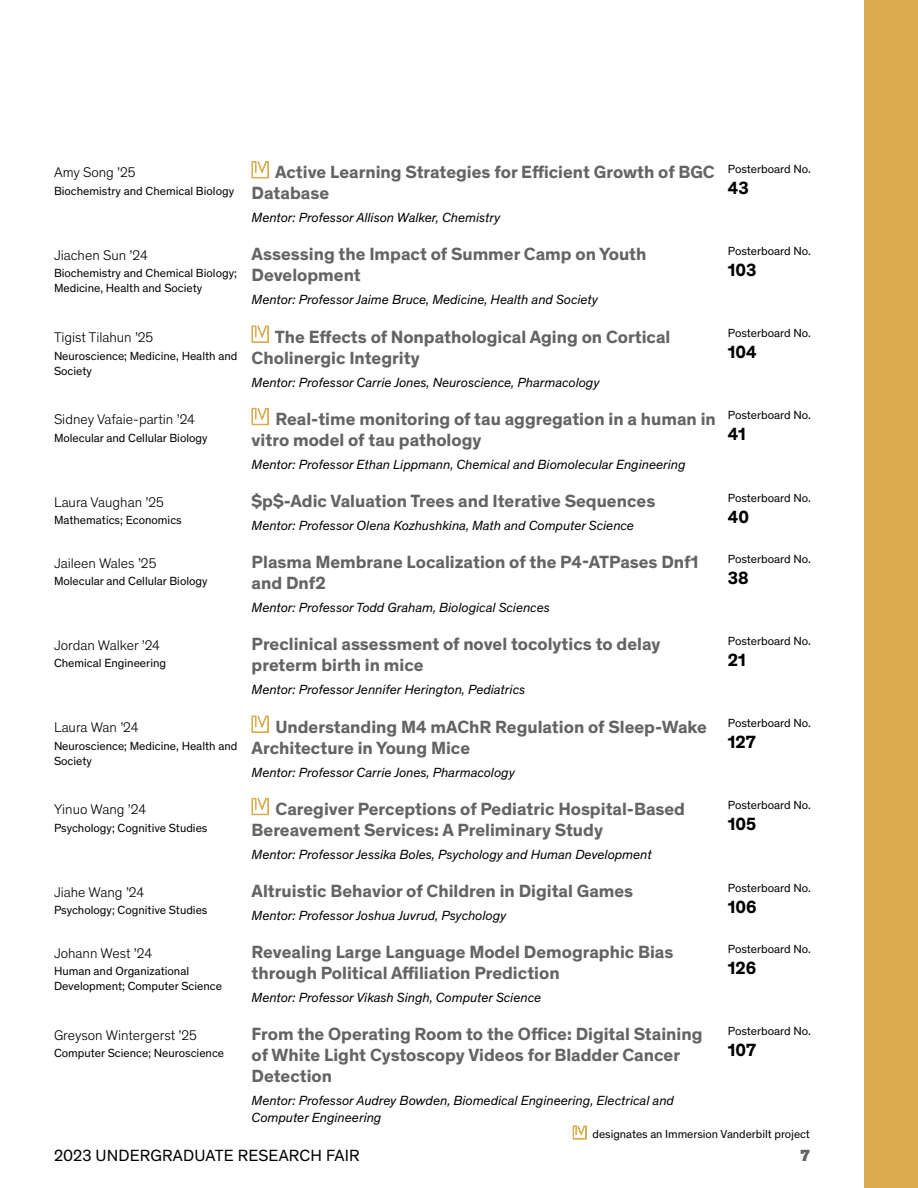
<style>
.page{position:relative;width:918px;height:1188px;background:#fff}
.page>*{position:absolute;margin:0;border:0;box-sizing:border-box;transform-origin:0 0}
.t1{font:700 18px/21px "Theinhardt";color:#636466}
.t2{font:700 18px "Theinhardt";color:#000}
.t3{font:16.5px "Theinhardt";letter-spacing:.01em;color:#000}
.t4{font:900 16.5px "Theinhardt";color:#636466}
.t5{font:300 14.25px "Theinhardt";color:#000}
.t6{font:italic 13.5px/16.2px "Theinhardt";color:#000}
.t7{font:12px/15px "Theinhardt";color:#000}
.t8{font:11.85px "Theinhardt";color:#000}
</style>
<div class="page">
<div style="left:864px;top:0;width:54px;height:1188px;background:#dbac4d"></div>
<svg style="left:251px;top:161px;width:18px;height:18px"></svg>
<svg style="left:251px;top:325px;width:18px;height:18px"></svg>
<svg style="left:251px;top:407px;width:18px;height:18px"></svg>
<svg style="left:251px;top:715px;width:18px;height:18px"></svg>
<svg style="left:251px;top:797px;width:18px;height:18px"></svg>
<svg style="left:572px;top:1125px;width:15px;height:15px"></svg>
<p class="t5" style="left:54px;top:163px;width:83px">Amy Song ’25</p>
<p class="t7" style="left:54px;top:183px;width:182px">Biochemistry and Chemical Biology</p>
<p class="t1" style="left:252px;top:161px;width:465px;text-indent:23px">Active Learning Strategies for Efficient Growth of BGC<br>Database</p>
<p class="t6" style="left:252px;top:209px;width:250px">Mentor: Professor Allison Walker, Chemistry</p>
<p class="t7" style="left:728px;top:160px;width:85px">Posterboard No.</p>
<p class="t2" style="left:728px;top:174px;width:22px">43</p>
<p class="t5" style="left:54px;top:245px;width:95px">Jiachen Sun ’24</p>
<p class="t7" style="left:54px;top:265px;width:184px">Biochemistry and Chemical Biology;<br>Medicine, Health and Society</p>
<p class="t1" style="left:252px;top:243px;width:396px">Assessing the Impact of Summer Camp on Youth<br>Development</p>
<p class="t6" style="left:252px;top:291px;width:348px">Mentor: Professor Jaime Bruce, Medicine, Health and Society</p>
<p class="t7" style="left:728px;top:243px;width:85px">Posterboard No.</p>
<p class="t2" style="left:728px;top:256px;width:30px">103</p>
<p class="t5" style="left:54px;top:327px;width:101px">Tigist Tilahun ’25</p>
<p class="t7" style="left:54px;top:347px;width:185px">Neuroscience; Medicine, Health and<br>Society</p>
<p class="t1" style="left:252px;top:325px;width:420px;text-indent:23px">The Effects of Nonpathological Aging on Cortical<br>Cholinergic Integrity</p>
<p class="t6" style="left:252px;top:373px;width:349px">Mentor: Professor Carrie Jones, Neuroscience, Pharmacology</p>
<p class="t7" style="left:728px;top:325px;width:85px">Posterboard No.</p>
<p class="t2" style="left:728px;top:339px;width:30px">104</p>
<p class="t5" style="left:54px;top:410px;width:143px">Sidney Vafaie-partin ’24</p>
<p class="t7" style="left:54px;top:430px;width:155px">Molecular and Cellular Biology</p>
<p class="t1" style="left:252px;top:407px;width:466px;text-indent:24px">Real-time monitoring of tau aggregation in a human in vitro model of tau pathology</p>
<p class="t6" style="left:252px;top:456px;width:436px">Mentor: Professor Ethan Lippmann, Chemical and Biomolecular Engineering</p>
<p class="t7" style="left:728px;top:407px;width:85px">Posterboard No.</p>
<p class="t2" style="left:728px;top:421px;width:19px">41</p>
<p class="t5" style="left:54px;top:492px;width:111px">Laura Vaughan ’25</p>
<p class="t7" style="left:54px;top:512px;width:129px">Mathematics; Economics</p>
<p class="t1" style="left:252px;top:489px;width:405px">$p$-Adic Valuation Trees and Iterative Sequences</p>
<p class="t6" style="left:252px;top:517px;width:384px">Mentor: Professor Olena Kozhushkina, Math and Computer Science</p>
<p class="t7" style="left:728px;top:489px;width:85px">Posterboard No.</p>
<p class="t2" style="left:728px;top:503px;width:23px">40</p>
<p class="t5" style="left:54px;top:553px;width:104px">Jaileen Wales ’25</p>
<p class="t7" style="left:54px;top:573px;width:155px">Molecular and Cellular Biology</p>
<p class="t1" style="left:252px;top:551px;width:448px">Plasma Membrane Localization of the P4-ATPases Dnf1 and Dnf2</p>
<p class="t6" style="left:252px;top:599px;width:300px">Mentor: Professor Todd Graham, Biological Sciences</p>
<p class="t7" style="left:728px;top:551px;width:85px">Posterboard No.</p>
<p class="t2" style="left:728px;top:564px;width:22px">38</p>
<p class="t5" style="left:54px;top:635px;width:108px">Jordan Walker ’24</p>
<p class="t7" style="left:54px;top:655px;width:114px">Chemical Engineering</p>
<p class="t1" style="left:252px;top:633px;width:410px">Preclinical assessment of novel tocolytics to delay preterm birth in mice</p>
<p class="t6" style="left:252px;top:681px;width:275px">Mentor: Professor Jennifer Herington, Pediatrics</p>
<p class="t7" style="left:728px;top:633px;width:85px">Posterboard No.</p>
<p class="t2" style="left:728px;top:646px;width:20px">21</p>
<p class="t5" style="left:54px;top:717px;width:86px">Laura Wan ’24</p>
<p class="t7" style="left:54px;top:737px;width:185px">Neuroscience; Medicine, Health and<br>Society</p>
<p class="t1" style="left:252px;top:715px;width:457px;text-indent:24px">Understanding M4 mAChR Regulation of Sleep-Wake<br>Architecture in Young Mice</p>
<p class="t6" style="left:252px;top:763px;width:265px">Mentor: Professor Carrie Jones, Pharmacology</p>
<p class="t7" style="left:728px;top:715px;width:85px">Posterboard No.</p>
<p class="t2" style="left:728px;top:729px;width:30px">127</p>
<p class="t5" style="left:54px;top:800px;width:94px">Yinuo Wang ’24</p>
<p class="t7" style="left:54px;top:820px;width:155px">Psychology; Cognitive Studies</p>
<p class="t1" style="left:252px;top:797px;width:435px;text-indent:24px">Caregiver Perceptions of Pediatric Hospital-Based<br>Bereavement Services: A Preliminary Study</p>
<p class="t6" style="left:252px;top:846px;width:402px">Mentor: Professor Jessika Boles, Psychology and Human Development</p>
<p class="t7" style="left:728px;top:797px;width:85px">Posterboard No.</p>
<p class="t2" style="left:728px;top:811px;width:30px">105</p>
<p class="t5" style="left:54px;top:882px;width:92px">Jiahe Wang ’24</p>
<p class="t7" style="left:54px;top:902px;width:155px">Psychology; Cognitive Studies</p>
<p class="t1" style="left:252px;top:879px;width:383px">Altruistic Behavior of Children in Digital Games</p>
<p class="t6" style="left:252px;top:907px;width:256px">Mentor: Professor Joshua Juvrud, Psychology</p>
<p class="t7" style="left:728px;top:879px;width:85px">Posterboard No.</p>
<p class="t2" style="left:728px;top:893px;width:30px">106</p>
<p class="t5" style="left:54px;top:943px;width:100px">Johann West ’24</p>
<p class="t7" style="left:54px;top:963px;width:170px">Human and Organizational<br>Development; Computer Science</p>
<p class="t1" style="left:252px;top:941px;width:423px">Revealing Large Language Model Demographic Bias through Political Affiliation Prediction</p>
<p class="t6" style="left:252px;top:989px;width:291px">Mentor: Professor Vikash Singh, Computer Science</p>
<p class="t7" style="left:728px;top:941px;width:85px">Posterboard No.</p>
<p class="t2" style="left:728px;top:954px;width:30px">126</p>
<p class="t5" style="left:54px;top:1025px;width:144px">Greyson Wintergerst ’25</p>
<p class="t7" style="left:54px;top:1045px;width:172px">Computer Science; Neuroscience</p>
<p class="t1" style="left:252px;top:1023px;width:452px">From the Operating Room to the Office: Digital Staining of White Light Cystoscopy Videos for Bladder Cancer<br>Detection</p>
<p class="t6" style="left:252px;top:1092px;width:424px">Mentor: Professor Audrey Bowden, Biomedical Engineering, Electrical and<br>Computer Engineering</p>
<p class="t7" style="left:728px;top:1023px;width:85px">Posterboard No.</p>
<p class="t2" style="left:728px;top:1036px;width:30px">107</p>
<p class="t8" style="left:593px;top:1126px;width:219px">designates an Immersion Vanderbilt project</p>
<p class="t3" style="left:54px;top:1144px;width:307px">2023 UNDERGRADUATE RESEARCH FAIR</p>
<p class="t4" style="left:801px;top:1143px;width:11px">7</p>
</div>
